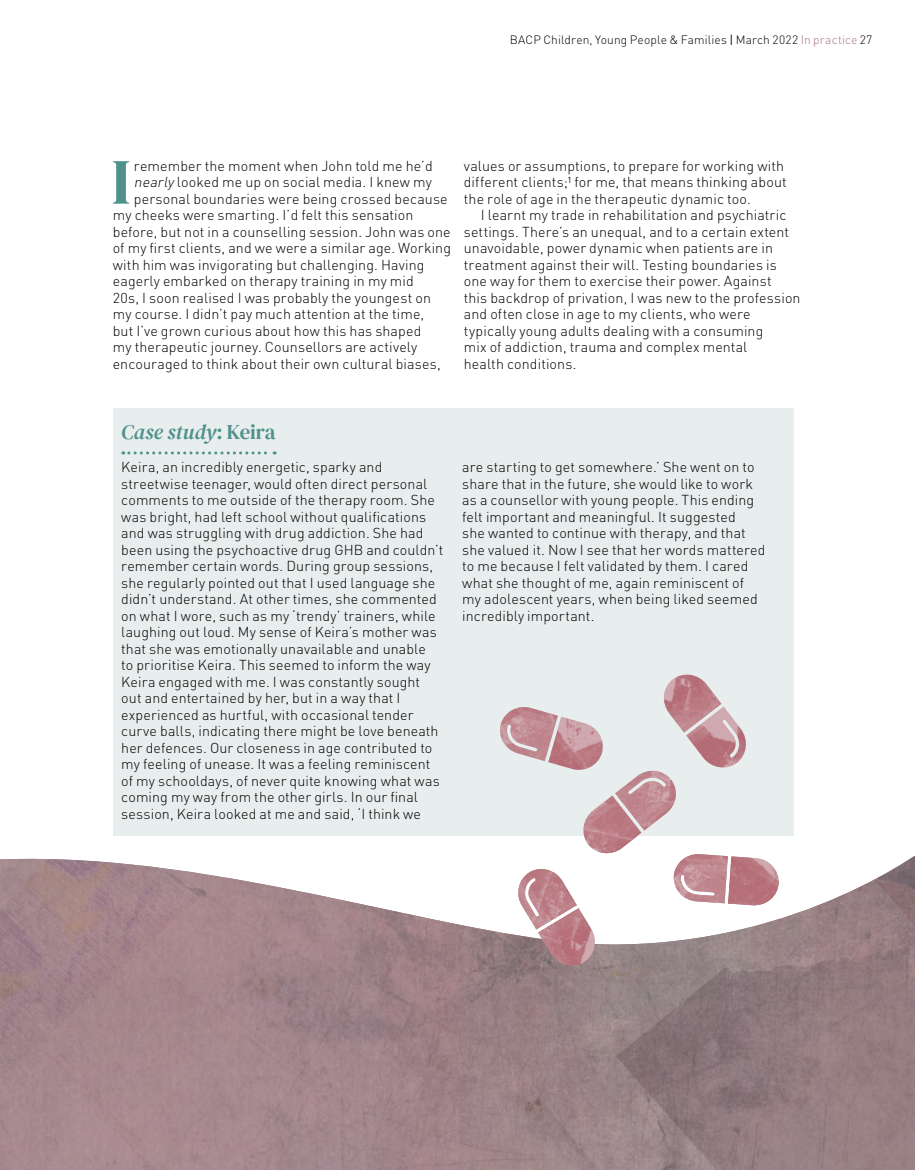
<style>
.page{position:relative;width:915px;height:1170px;background:#fff}
.page>*{position:absolute;margin:0;border:0;box-sizing:border-box;transform-origin:0 0}
.t1{font:64.2px "DM Serif Display";color:#4e928b}
.t2{font:italic 21px "DM Serif Text";letter-spacing:-.005em;color:#4e928b}
.t3{font:300 14.25px/16.5px "DIN";letter-spacing:.01em;color:#000}
.t4{font:300 12px "DIN";letter-spacing:.01em;color:#000}
.s1{font-weight:400}
.s2{color:#a97279}
.s3{font-style:italic}
.s4{font-style:normal}
</style>
<div class="page">
<div style="left:113px;top:408px;width:680px;height:428px;background:#e8eded"></div>
<svg style="left:123px;top:451px;width:152px;height:3px"></svg>
<img style="left:1px;top:856px;width:913px;height:313px">
<svg style="left:497px;top:674px;width:282px;height:294px"></svg>
<img style="left:514px;top:869px;width:62px;height:60px">
<p class="t4" style="left:509px;top:32px;width:364px">BACP Children, Young People &amp; Families <span class="s1">|</span> March 2022 <span class="s2">In practice</span> 27</p>
<h1 class="t1" style="left:111px;top:145px;width:21px">I</h1>
<p class="t3" style="left:134px;top:157px;width:300px">remember the moment when John told me he’d</p>
<p class="t3" style="left:134px;top:174px;width:299px"><span class="s3">nearly</span> looked me up on social media. I knew my</p>
<p class="t3" style="left:134px;top:190px;width:315px">personal boundaries were being crossed because</p>
<p class="t3" style="left:113px;top:207px;width:302px">my cheeks were smarting. I’d felt this sensation</p>
<p class="t3" style="left:113px;top:223px;width:339px">before, but not in a counselling session. John was one</p>
<p class="t3" style="left:113px;top:240px;width:340px">of my first clients, and we were a similar age. Working</p>
<p class="t3" style="left:113px;top:256px;width:313px">with him was invigorating but challenging. Having</p>
<p class="t3" style="left:113px;top:273px;width:302px">eagerly embarked on therapy training in my mid</p>
<p class="t3" style="left:113px;top:289px;width:319px">20s, I soon realised I was probably the youngest on</p>
<p class="t3" style="left:113px;top:306px;width:313px">my course. I didn’t pay much attention at the time,</p>
<p class="t3" style="left:113px;top:322px;width:310px">but I’ve grown curious about how this has shaped</p>
<p class="t3" style="left:113px;top:339px;width:306px">my therapeutic journey. Counsellors are actively</p>
<p class="t3" style="left:113px;top:355px;width:329px">encouraged to think about their own cultural biases,</p>
<p class="t3" style="left:463px;top:157px;width:324px">values or assumptions, to prepare for working with different clients;¹ for me, that means thinking about the role of age in the therapeutic dynamic too.</p>
<p class="t3" style="left:463px;top:207px;width:338px;text-indent:17px">I learnt my trade in rehabilitation and psychiatric settings. There’s an unequal, and to a certain extent unavoidable, power dynamic when patients are in treatment against their will. Testing boundaries is one way for them to exercise their power. Against<br>this backdrop of privation, I was new to the profession and often close in age to my clients, who were typically young adults dealing with a consuming<br>mix of addiction, trauma and complex mental<br>health conditions.</p>
<h2 class="t2" style="left:121px;top:419px;width:156px">Case study<span class="s4">: Keira</span></h2>
<p class="t3" style="left:121px;top:458px;width:323px">Keira, an incredibly energetic, sparky and streetwise teenager, would often direct personal comments to me outside of the therapy room. She was bright, had left school without qualifications and was struggling with drug addiction. She had been using the psychoactive drug GHB and couldn’t remember certain words. During group sessions, she regularly pointed out that I used language she didn’t understand. At other times, she commented on what I wore, such as my ‘trendy’ trainers, while laughing out loud. My sense of Keira’s mother was that she was emotionally unavailable and unable<br>to prioritise Keira. This seemed to inform the way Keira engaged with me. I was constantly sought out and entertained by her, but in a way that I experienced as hurtful, with occasional tender curve balls, indicating there might be love beneath her defences. Our closeness in age contributed to my feeling of unease. It was a feeling reminiscent of my schooldays, of never quite knowing what was coming my way from the other girls. In our final session, Keira looked at me and said, ‘I think we</p>
<p class="t3" style="left:462px;top:458px;width:305px">are starting to get somewhere.’ She went on to share that in the future, she would like to work as a counsellor with young people. This ending felt important and meaningful. It suggested<br>she wanted to continue with therapy, and that she valued it. Now I see that her words mattered to me because I felt validated by them. I cared what she thought of me, again reminiscent of my adolescent years, when being liked seemed incredibly important.</p>
</div>
